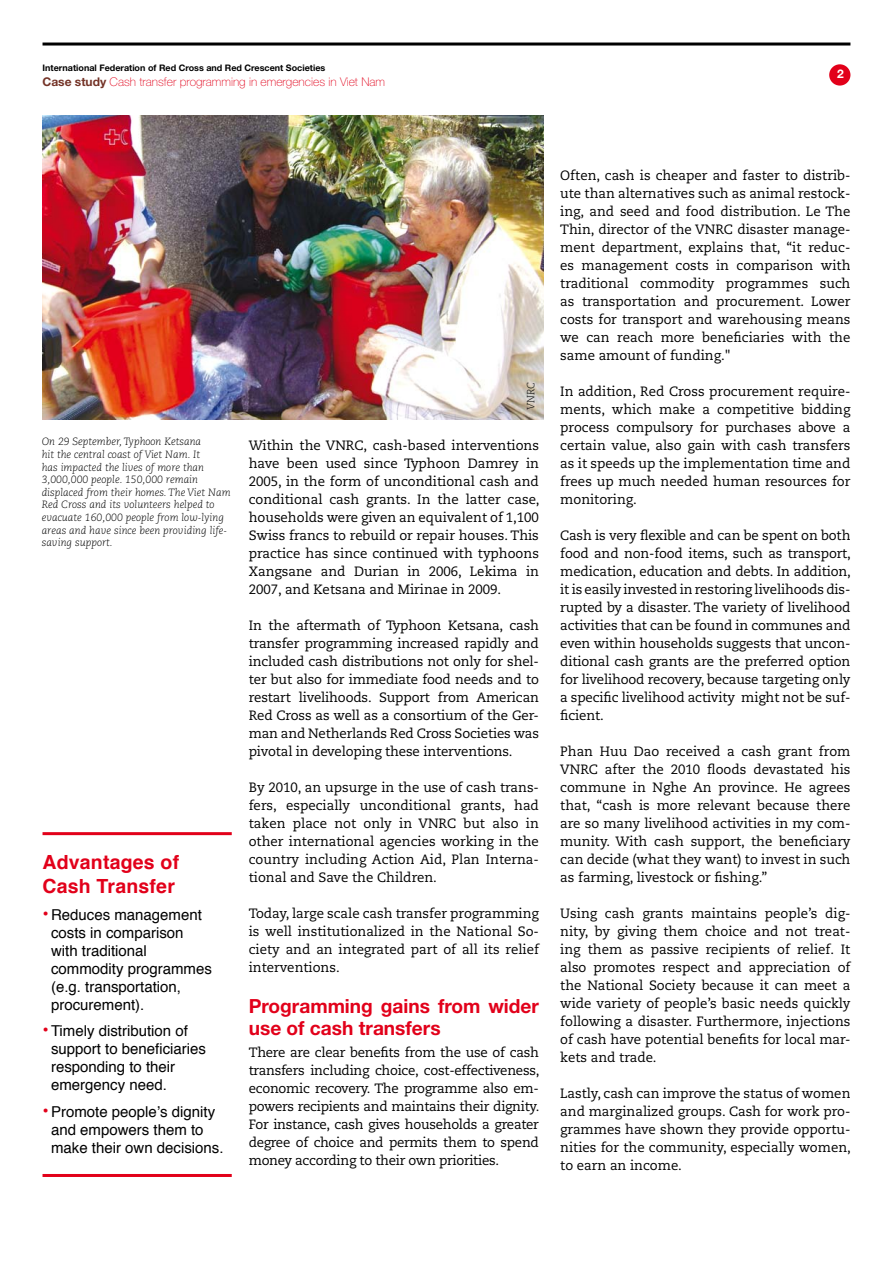
<style>
.page{position:relative;width:893px;height:1263px;background:#fff}
.page>*{position:absolute;margin:0;border:0;box-sizing:border-box;transform-origin:0 0}
.t1{font:700 19.5px/22.5px "Helvetica Neue LT Std";color:#e2001a}
.t2{font:700 19.5px/24px "Helvetica";letter-spacing:.01em;color:#e2001a}
.t3{font:15px/18px "Helvetica";color:#000}
.t4{font:13.5px/18px "Caecilia";color:#000;text-align:justify}
.t5{font:100 12px "Helvetica Neue LT Std";color:#e2001a}
.t6{font:700 12px "Helvetica Neue LT Std";color:#fff}
.t7{font:italic 300 10.5px/12.6px "Caecilia LT Std";color:#000}
.t8{font:700 9px "Helvetica Neue LT Std";color:#000}
.s1{font-weight:700;color:#743327}
.s2{font-size:18px;color:#e2001a}
</style>
<div class="page">
<hr style="left:43px;top:43px;width:807px;height:3px;background:#000">
<div style="left:829px;top:64px;width:21px;height:22px;background:#e2001a;border-radius:50%"></div>
<hr style="left:43px;top:832px;width:189px;height:3px;background:#e2001a">
<hr style="left:43px;top:1174px;width:189px;height:3px;background:#e2001a">
<img style="left:43px;top:116px;width:501px;height:304px">
<p class="t8" style="left:43px;top:62px;width:284px">International Federation of Red Cross and Red Crescent Societies</p>
<p class="t5" style="left:43px;top:74px;width:344px"><span class="s1">Case study</span> Cash transfer programming in emergencies in Viet Nam</p>
<p class="t6" style="left:837px;top:67px;width:8px">2</p>
<p class="t7" style="left:42px;top:436px;width:191px">On 29 September, Typhoon Ketsana<br>hit the central coast of Viet Nam. It<br>has impacted the lives of more than 3,000,000 people. 150,000 remain displaced from their homes. The Viet Nam Red Cross and its volunteers helped to evacuate 160,000 people from low-lying areas and have since been providing life&shy;saving support.</p>
<h1 class="t2" style="left:43px;top:850px;width:138px">Advantages of<br>Cash Transfer</h1>
<p class="t3" style="left:51px;top:906px;width:162px;text-indent:-9px"><span class="s2">•</span> Reduces management costs in comparison with traditional commodity programmes (e.g. transportation, procurement).</p>
<p class="t3" style="left:51px;top:1022px;width:157px;text-indent:-9px"><span class="s2">•</span> Timely distribution of support to beneficiaries responding to their emergency need.</p>
<p class="t3" style="left:51px;top:1103px;width:174px;text-indent:-9px"><span class="s2">•</span> Promote people’s dignity and empowers them to make their own decisions.</p>
<p class="t7" style="left:525px;top:410px;width:30px;rotate:-90deg">VNRC</p>
<p class="t4" style="left:249px;top:436px;width:292px">Within the VNRC, cash-based interventions have been used since Typhoon Damrey in 2005, in the form of unconditional cash and conditional cash grants. In the latter case, households were given an equivalent of 1,100<br>Swiss francs to rebuild or repair houses. This practice has since continued with typhoons Xangsane and Durian in 2006, Lekima in 2007, and Ketsana and Mirinae in 2009.</p>
<p class="t4" style="left:249px;top:616px;width:292px">In the aftermath of Typhoon Ketsana, cash transfer programming increased rapidly and included cash distributions not only for shel&shy;ter but also for immediate food needs and to restart livelihoods. Support from American Red Cross as well as a consortium of the Ger&shy;man and Netherlands Red Cross Societies was pivotal in developing these interventions.</p>
<p class="t4" style="left:249px;top:778px;width:292px">By 2010, an upsurge in the use of cash trans&shy;fers, especially unconditional grants, had taken place not only in VNRC but also in other international agencies working in the country including Action Aid, Plan Interna&shy;tional and Save the Children.</p>
<p class="t4" style="left:249px;top:904px;width:292px">Today, large scale cash transfer programming is well institutionalized in the National So&shy;ciety and an integrated part of all its relief interventions.</p>
<h1 class="t1" style="left:249px;top:994px;width:292px">Programming gains from wider use of cash transfers</h1>
<p class="t4" style="left:249px;top:1044px;width:292px">There are clear benefits from the use of cash transfers including choice, cost-effectiveness, economic recovery. The programme also em&shy;powers recipients and maintains their dignity.<br>For instance, cash gives households a greater degree of choice and permits them to spend money according to their own priorities.</p>
<p class="t4" style="left:560px;top:166px;width:292px">Often, cash is cheaper and faster to distrib&shy;ute than alternatives such as animal restock&shy;ing, and seed and food distribution. Le The Thin, director of the VNRC disaster manage&shy;ment department, explains that, “it reduc&shy;es management costs in comparison with traditional commodity programmes such as transportation and procurement. Lower costs for transport and warehousing means we can reach more beneficiaries with the same amount of funding."</p>
<p class="t4" style="left:560px;top:382px;width:292px">In addition, Red Cross procurement require&shy;ments, which make a competitive bidding process compulsory for purchases above a certain value, also gain with cash transfers as it speeds up the implementation time and frees up much needed human resources for monitoring.</p>
<p class="t4" style="left:560px;top:526px;width:292px">Cash is very flexible and can be spent on both food and non-food items, such as transport, medication, education and debts. In addition, it is easily invested in restoring livelihoods dis&shy;rupted by a disaster. The variety of livelihood activities that can be found in communes and even within households suggests that uncon&shy;ditional cash grants are the preferred option for livelihood recovery, because targeting only a specific livelihood activity might not be suf&shy;ficient.</p>
<p class="t4" style="left:560px;top:742px;width:292px">Phan Huu Dao received a cash grant from VNRC after the 2010 floods devastated his commune in Nghe An province. He agrees that, “cash is more relevant because there are so many livelihood activities in my com&shy;munity. With cash support, the beneficiary can decide (what they want) to invest in such as farming, livestock or fishing.”</p>
<p class="t4" style="left:560px;top:904px;width:292px">Using cash grants maintains people’s dig&shy;nity, by giving them choice and not treat&shy;ing them as passive recipients of relief. It also promotes respect and appreciation of the National Society because it can meet a wide variety of people’s basic needs quickly following a disaster. Furthermore, injections of cash have potential benefits for local mar&shy;kets and trade.</p>
<p class="t4" style="left:560px;top:1084px;width:292px">Lastly, cash can improve the status of women and marginalized groups. Cash for work pro&shy;grammes have shown they provide opportu&shy;nities for the community, especially women, to earn an income.</p>
</div>
